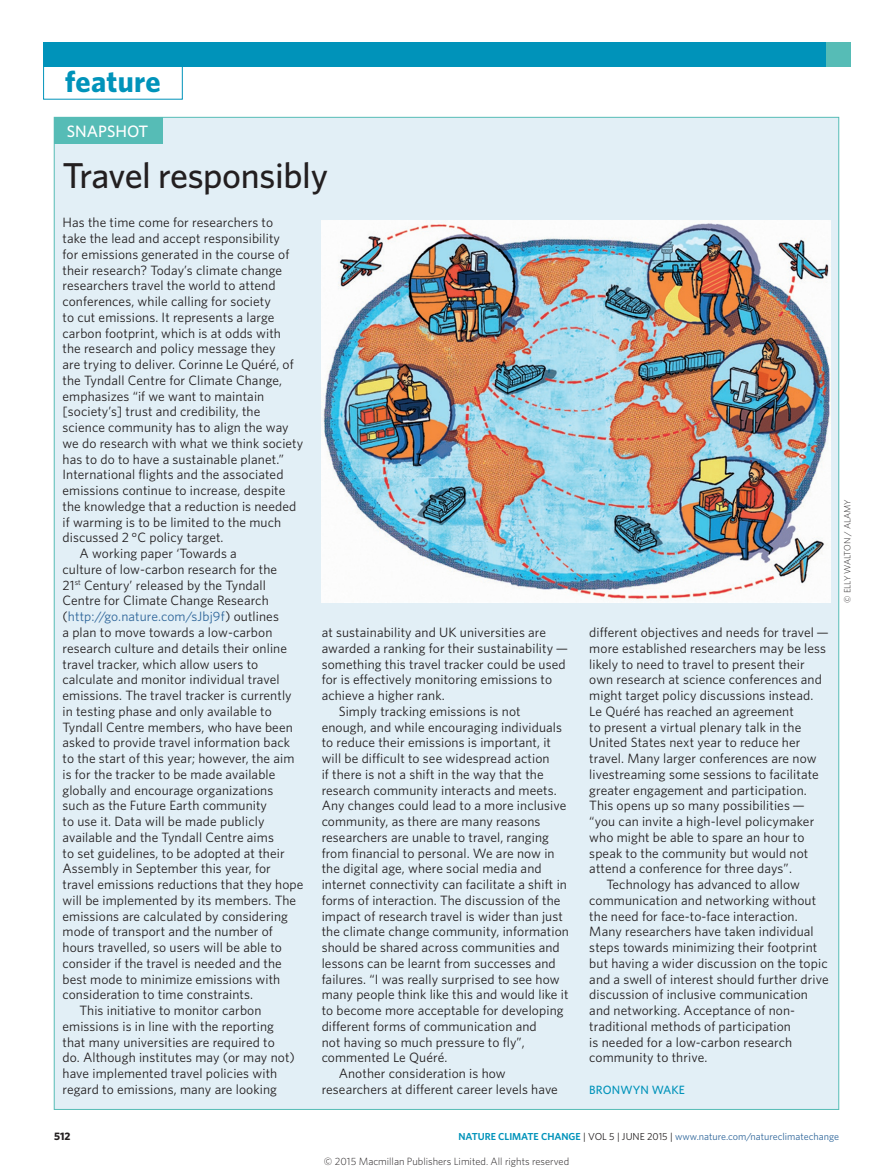
<style>
.page{position:relative;width:893px;height:1174px;background:#fff}
.page>*{position:absolute;margin:0;border:0;box-sizing:border-box;transform-origin:0 0}
.Pic_story_title{font:500 36px "Whitney";letter-spacing:-.01em;color:#231f20}
.t1{font:700 30px "Whitney";letter-spacing:.01em;color:#0093ba}
.Pic_story_subject{font:500 16.5px "Whitney";color:#fff}
.Pic_story_body_text{font:13.5px/15.8px "Whitney";letter-spacing:.01em;color:#231f20}
.Pic_story_body_firs{font:13.5px/15.8px "Whitney";letter-spacing:.01em;color:#231f20}
.Pic_story_author{font:500 12px "Whitney";letter-spacing:.01em;color:#0093ba}
.t2{font:700 10.8px "Whitney";color:#231f20}
.t3{font:300 10.5px "Whitney";color:#231f20}
.t4{font:10.2px "Whitney";color:#30679b}
.Picture_credit{font:300 9px "Whitney";color:#231f20}
.s1{color:#30679b}
.s2{font-weight:600;color:#0093ba}
.s3{color:#231f20}
</style>
<div class="page">
<div style="left:43px;top:43px;width:806px;height:24px;background:#0093ba"></div>
<div style="left:826px;top:43px;width:24px;height:24px;background:#56bcb6"></div>
<div style="left:54px;top:117px;width:785px;height:992px;background:#e2eff6;border:1px solid #56bcb6"></div>
<div style="left:54px;top:117px;width:109px;height:26px;background:#56bcb6"></div>
<img style="left:322px;top:221px;width:508px;height:382px">
<h2 class="t1" style="left:65px;top:62px;width:97px">feature</h2>
<p class="Pic_story_subject" style="left:67px;top:120px;width:83px">SNAPSHOT</p>
<p class="Pic_story_title" style="left:63px;top:151px;width:267px">Travel responsibly</p>
<p class="Pic_story_body_firs" style="left:63px;top:214px;width:242px">Has the time come for researchers to<br>take the lead and accept responsibility<br>for emissions generated in the course of their research? Today’s climate change researchers travel the world to attend conferences, while calling for society<br>to cut emissions. It represents a large carbon footprint, which is at odds with<br>the research and policy message they<br>are trying to deliver. Corinne Le Quéré, of the Tyndall Centre for Climate Change, emphasizes “if we want to maintain [society’s] trust and credibility, the science community has to align the way we do research with what we think society has to do to have a sustainable planet.” International flights and the associated emissions continue to increase, despite the knowledge that a reduction is needed if warming is to be limited to the much discussed 2 °C policy target.</p>
<p class="Pic_story_body_text" style="left:63px;top:545px;width:242px;text-indent:17px">A working paper ‘Towards a<br>culture of low-carbon research for the<br>21<sup>st</sup> Century’ released by the Tyndall Centre for Climate Change Research (<span class="s1">http://go.nature.com/sJbj9f</span>) outlines<br>a plan to move towards a low-carbon research culture and details their online travel tracker, which allow users to calculate and monitor individual travel emissions. The travel tracker is currently in testing phase and only available to Tyndall Centre members, who have been asked to provide travel information back to the start of this year; however, the aim is for the tracker to be made available globally and encourage organizations<br>such as the Future Earth community<br>to use it. Data will be made publicly available and the Tyndall Centre aims<br>to set guidelines, to be adopted at their Assembly in September this year, for travel emissions reductions that they hope will be implemented by its members. The emissions are calculated by considering mode of transport and the number of hours travelled, so users will be able to consider if the travel is needed and the best mode to minimize emissions with consideration to time constraints.</p>
<p class="Pic_story_body_text" style="left:63px;top:1002px;width:234px;text-indent:17px">This initiative to monitor carbon emissions is in line with the reporting that many universities are required to do. Although institutes may (or may not) have implemented travel policies with regard to emissions, many are looking</p>
<p class="Pic_story_body_text" style="left:322px;top:624px;width:248px">at sustainability and UK universities are awarded a ranking for their sustainability — something this travel tracker could be used for is effectively monitoring emissions to achieve a higher rank.</p>
<p class="Pic_story_body_text" style="left:322px;top:703px;width:249px;text-indent:17px">Simply tracking emissions is not enough, and while encouraging individuals to reduce their emissions is important, it will be difficult to see widespread action<br>if there is not a shift in the way that the research community interacts and meets.<br>Any changes could lead to a more inclusive community, as there are many reasons researchers are unable to travel, ranging from financial to personal. We are now in the digital age, where social media and internet connectivity can facilitate a shift in forms of interaction. The discussion of the impact of research travel is wider than just the climate change community, information should be shared across communities and lessons can be learnt from successes and failures. “I was really surprised to see how many people think like this and would like it to become more acceptable for developing different forms of communication and<br>not having so much pressure to fly”, commented Le Quéré.</p>
<p class="Pic_story_body_text" style="left:322px;top:1065px;width:238px;text-indent:17px">Another consideration is how researchers at different career levels have</p>
<p class="Pic_story_body_text" style="left:589px;top:624px;width:241px">different objectives and needs for travel — more established researchers may be less likely to need to travel to present their own research at science conferences and might target policy discussions instead.<br>Le Quéré has reached an agreement<br>to present a virtual plenary talk in the United States next year to reduce her travel. Many larger conferences are now livestreaming some sessions to facilitate greater engagement and participation.<br>This opens up so many possibilities — “you can invite a high-level policymaker who might be able to spare an hour to speak to the community but would not attend a conference for three days”.</p>
<p class="Pic_story_body_text" style="left:589px;top:876px;width:241px;text-indent:17px">Technology has advanced to allow communication and networking without the need for face-to-face interaction.<br>Many researchers have taken individual steps towards minimizing their footprint but having a wider discussion on the topic and a swell of interest should further drive discussion of inclusive communication and networking. Acceptance of non&shy;traditional methods of participation<br>is needed for a low-carbon research community to thrive.</p>
<p class="Pic_story_author" style="left:589px;top:1081px;width:97px">BRONWYN WAKE</p>
<p class="Picture_credit" style="left:841px;top:603px;width:105px;rotate:-90deg">© ELLY WALTON / ALAMY</p>
<p class="t2" style="left:54px;top:1129px;width:18px">512</p>
<p class="t4" style="left:458px;top:1129px;width:382px"><span class="s2">NATURE CLIMATE CHANGE</span> <span class="s3">| VOL 5 | JUNE 2015 |</span> www.nature.com/natureclimatechange</p>
<p class="t3" style="left:324px;top:1154px;width:247px">© 2015 Macmillan Publishers Limited. All rights reserved</p>
</div>
